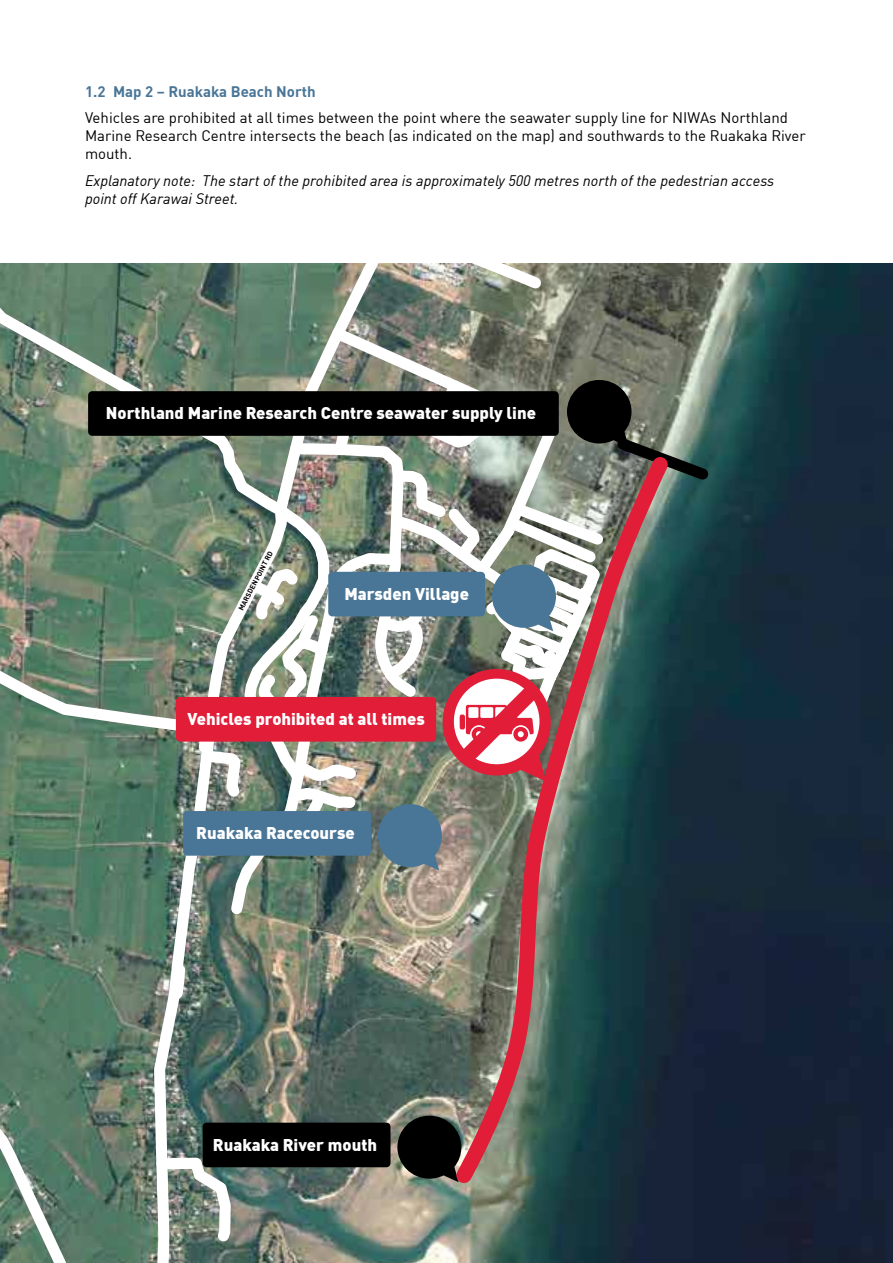
<style>
.page{position:relative;width:893px;height:1263px;background:#fff}
.page>*{position:absolute;margin:0;border:0;box-sizing:border-box;transform-origin:0 0}
.t1{font:900 16.65px "DIN Offc";color:#fff}
.t2{font:15px/18px "DIN Offc";color:#000}
.t3{font:italic 15px/18px "DIN Offc";color:#000}
.t4{font:700 15px "DIN Offc";color:#497597}
.t5{font:700 7.05px "DIN Offc";color:#000}
</style>
<div class="page">
<img style="left:433px;top:264px;width:460px;height:999px">
<svg style="left:0;top:264px;width:123px;height:59px;background:#64846e"></svg>
<svg style="left:123px;top:264px;width:310px;height:59px;background:#688170"></svg>
<img style="left:392px;top:264px;width:158px;height:33px">
<img style="left:0;top:323px;width:717px;height:940px">
<p class="t4" style="left:85px;top:81px;width:232px">1.2 Map 2 – Ruakaka Beach North</p>
<p class="t2" style="left:85px;top:108px;width:722px">Vehicles are prohibited at all times between the point where the seawater supply line for NIWAs Northland<br>Marine Research Centre intersects the beach (as indicated on the map) and southwards to the Ruakaka River mouth.</p>
<p class="t3" style="left:85px;top:171px;width:691px">Explanatory note: The start of the prohibited area is approximately 500 metres north of the pedestrian access point off Karawai Street.</p>
<p class="t1" style="left:106px;top:402px;width:432px">Northland Marine Research Centre seawater supply line</p>
<p class="t5" style="left:239px;top:602px;width:56px;rotate:-62deg">ARSDEN POINT R</p>
<p class="t1" style="left:344px;top:583px;width:126px">Marsden Village</p>
<p class="t1" style="left:187px;top:708px;width:239px">Vehicles prohibited at all times</p>
<p class="t1" style="left:196px;top:822px;width:160px">Ruakaka Racecourse</p>
<p class="t1" style="left:213px;top:1134px;width:166px">Ruakaka River mouth</p>
</div>
